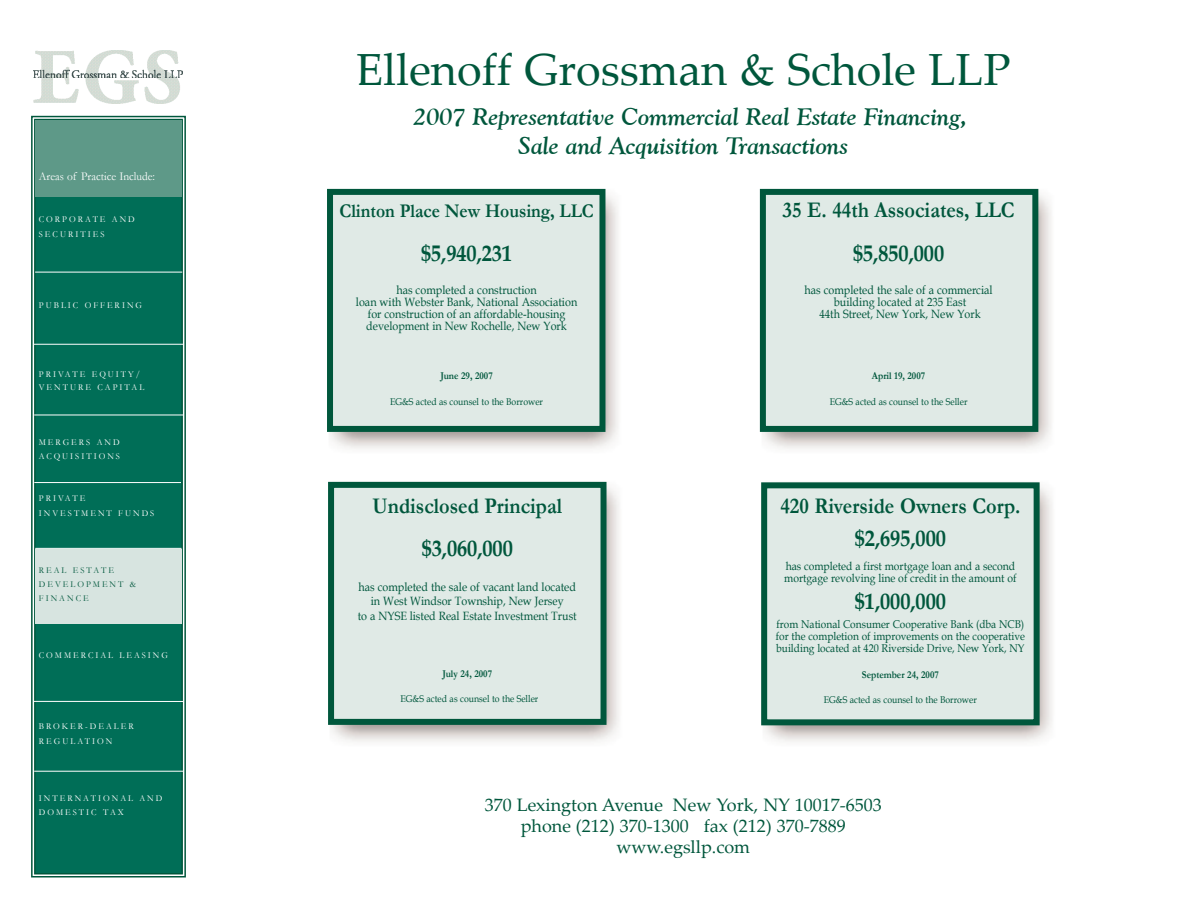
<style>
.page{position:relative;width:1188px;height:918px;background:#fff}
.page>*{position:absolute;margin:0;border:0;box-sizing:border-box;transform-origin:0 0}
.t1{font:45px "Palatino Linotype";color:#00573c}
.t2{font:italic 700 24px/28.8px "Goudy Old Style BT";color:#00573c;text-align:center}
.t3{font:700 22.5px "Garamond";color:#00573c;scale:.9 1}
.t4{font:700 22.5px "Book Antiqua";color:#00573c;scale:.9 1}
.t5{font:700 19.5px "Garamond";color:#00573c;scale:.9 1}
.t6{font:18px/21px "Palatino Linotype";color:#00573c;text-align:center}
.t7{font:12px/12px "Book Antiqua";color:#00573c;text-align:center;scale:.9 1}
.t8{font:12px "Garamond";color:#fff;scale:.95 1}
.t9{font:11.55px/12px "Book Antiqua";color:#00573c;scale:.9 1}
.t10{font:11.25px/12px "Book Antiqua";color:#00573c;text-align:justify;scale:.9 1}
.t11{font:700 10.5px "Garamond";color:#00573c;scale:.9 1}
.t12{font:9.75px "Book Antiqua";color:#00573c;scale:.9 1}
.t13{font:9px/14.2px "Garamond";letter-spacing:.235em;color:#fff;scale:.95 1}
.t14{font:9px/14.2px "Garamond";letter-spacing:.235em;color:#00573c;scale:.95 1}
</style>
<div class="page">
<div style="left:35px;top:120px;width:147px;height:754px;background:#006e57"></div>
<div style="left:31px;top:116px;width:155px;height:762px;border:2px solid #00573c"></div>
<div style="left:34px;top:119px;width:149px;height:755px;border:2px solid #00573c"></div>
<img style="left:327px;top:188px;width:291px;height:261px">
<img style="left:759px;top:188px;width:292px;height:261px">
<div style="left:330px;top:192px;width:272px;height:237px;background:#e0eae6"></div>
<div style="left:327px;top:189px;width:278px;height:243px;border:6px solid #00573c"></div>
<div style="left:763px;top:192px;width:272px;height:237px;background:#e0eae6"></div>
<div style="left:760px;top:189px;width:278px;height:243px;border:6px solid #00573c"></div>
<div style="left:331px;top:485px;width:273px;height:237px;background:#e0eae6"></div>
<div style="left:328px;top:482px;width:279px;height:243px;border:6px solid #00573c"></div>
<div style="left:764px;top:485px;width:273px;height:237px;background:#e0eae6"></div>
<div style="left:761px;top:482px;width:279px;height:243px;border:6px solid #00573c"></div>
<div style="left:35px;top:120px;width:147px;height:77px;background:#5e9988"></div>
<hr style="left:35px;top:272px;width:147px;height:1px;background:#fff">
<hr style="left:34px;top:344px;width:150px;height:1px;background:#fff">
<hr style="left:35px;top:548px;width:147px;height:1px;background:#fff">
<hr style="left:34px;top:701px;width:150px;height:1px;background:#fff">
<hr style="left:34px;top:771px;width:150px;height:1px;background:#fff">
<div style="left:35px;top:549px;width:147px;height:75px;background:#d7e4e0"></div>
<hr style="left:34px;top:415px;width:150px;height:1px;background:#fff">
<hr style="left:34px;top:482px;width:147px;height:1px;background:#fff">
<img style="left:34px;top:51px;width:149px;height:28px">
<img style="left:34px;top:79px;width:146px;height:25px">
<p class="t8" style="left:39px;top:169px;width:124px">Areas of Practice Include:</p>
<p class="t13" style="left:39px;top:213px;width:103px">CORPORATE AND<br>SECURITIES</p>
<p class="t13" style="left:39px;top:298px;width:110px">PUBLIC OFFERING</p>
<p class="t13" style="left:39px;top:368px;width:112px;line-height:13.5px">PRIVATE EQUITY/<br>VENTURE CAPITAL</p>
<p class="t13" style="left:39px;top:436px;width:87px;line-height:13.5px">MERGERS AND<br>ACQUISITIONS</p>
<p class="t13" style="left:39px;top:492px;width:123px">PRIVATE<br>INVESTMENT FUNDS</p>
<p class="t14" style="left:39px;top:563px;width:104px">REAL ESTATE<br>DEVELOPMENT &amp;<br>FINANCE</p>
<p class="t13" style="left:39px;top:648px;width:138px">COMMERCIAL LEASING</p>
<p class="t13" style="left:39px;top:720px;width:101px">BROKER-DEALER<br>REGULATION</p>
<p class="t13" style="left:39px;top:791px;width:132px">INTERNATIONAL AND<br>DOMESTIC TAX</p>
<h1 class="t1" style="left:356px;top:52px;width:656px">Ellenoff Grossman &amp; Schole LLP</h1>
<h2 class="t2" style="left:414px;top:102px;width:555px">2007 Representative Commercial Real Estate Financing,<br>Sale and Acquisition Transactions</h2>
<h3 class="t5" style="left:339px;top:200px;width:284px">Clinton Place New Housing, LLC</h3>
<h3 class="t4" style="left:421px;top:240px;width:103px">$5,940,231</h3>
<p class="t7" style="left:356px;top:284px;width:248px">has completed a construction<br>loan with Webster Bank, National Association for construction of an affordable-housing development in New Rochelle, New York</p>
<p class="t11" style="left:440px;top:370px;width:60px">June 29, 2007</p>
<p class="t12" style="left:390px;top:396px;width:172px">EG&amp;S acted as counsel to the Borrower</p>
<h3 class="t3" style="left:373px;top:493px;width:212px">Undisclosed Principal</h3>
<h3 class="t4" style="left:422px;top:535px;width:103px">$3,060,000</h3>
<p class="t7" style="left:358px;top:580px;width:243px;line-height:13.5px">has completed the sale of vacant land located in West Windsor Township, New Jersey</p>
<p class="t7" style="left:358px;top:610px;width:245px">to a NYSE listed Real Estate Investment Trust</p>
<p class="t11" style="left:442px;top:667px;width:57px">July 24, 2007</p>
<p class="t12" style="left:401px;top:693px;width:155px">EG&amp;S acted as counsel to the Seller</p>
<h3 class="t3" style="left:783px;top:197px;width:259px">35 E. 44th Associates, LLC</h3>
<h3 class="t4" style="left:853px;top:240px;width:103px">$5,850,000</h3>
<p class="t7" style="left:804px;top:284px;width:211px">has completed the sale of a commercial building located at 235 East<br>44th Street, New York, New York</p>
<p class="t11" style="left:872px;top:370px;width:61px">April 19, 2007</p>
<p class="t12" style="left:830px;top:396px;width:155px">EG&amp;S acted as counsel to the Seller</p>
<h3 class="t3" style="left:780px;top:493px;width:268px">420 Riverside Owners Corp.</h3>
<h3 class="t4" style="left:855px;top:525px;width:103px">$2,695,000</h3>
<p class="t9" style="left:784px;top:560px;width:260px">has completed a first mortgage loan and a second mortgage revolving line of credit in the amount of</p>
<h3 class="t4" style="left:855px;top:588px;width:103px">$1,000,000</h3>
<p class="t10" style="left:776px;top:619px;width:278px">from National Consumer Cooperative Bank (dba NCB) for the completion of improvements on the cooperative building located at 420 Riverside Drive, New York, NY</p>
<p class="t11" style="left:862px;top:669px;width:87px">September 24, 2007</p>
<p class="t12" style="left:824px;top:694px;width:172px">EG&amp;S acted as counsel to the Borrower</p>
<h3 class="t6" style="left:485px;top:796px;width:399px">370 Lexington Avenue New York, NY 10017-6503 phone (212) 370-1300 fax (212) 370-7889 www.egsllp.com</h3>
</div>
